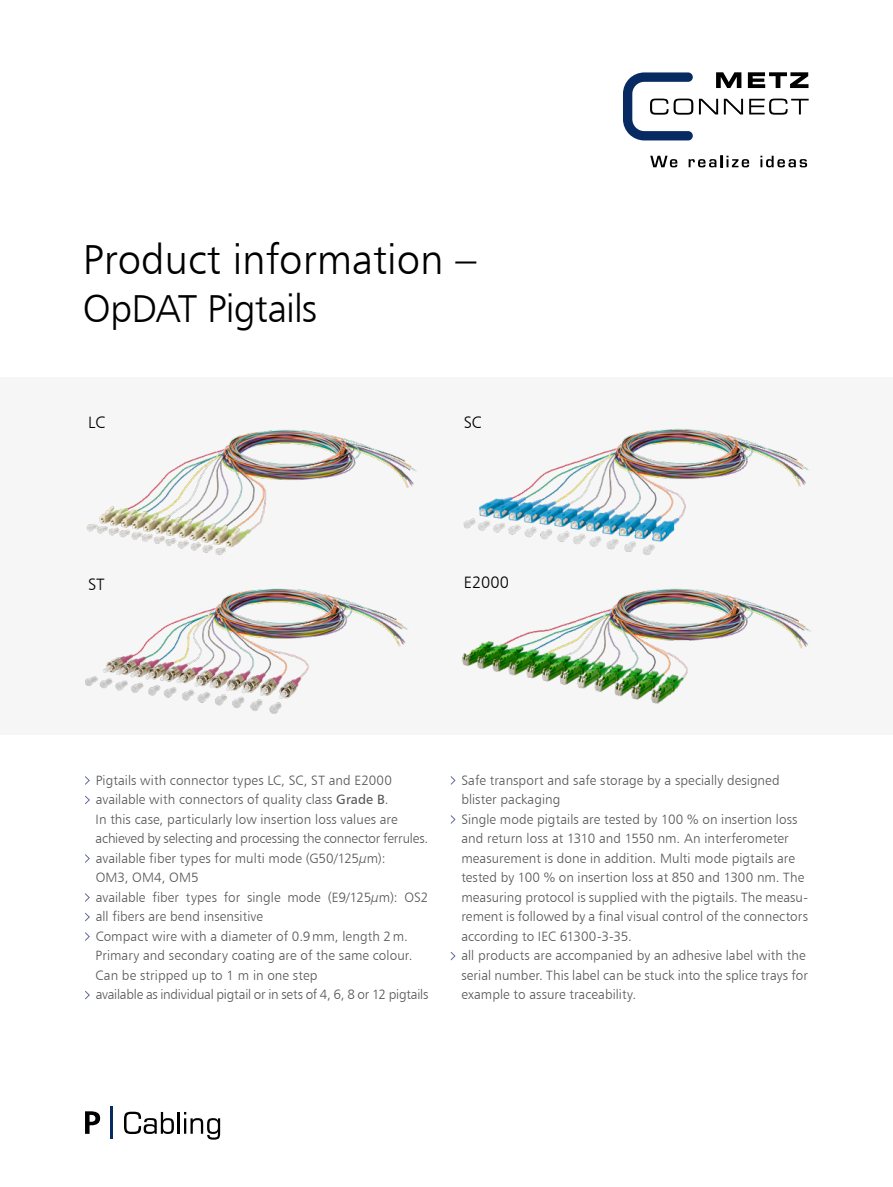
<style>
.page{position:relative;width:893px;height:1187px;background:#fff}
.page>*{position:absolute;margin:0;border:0;box-sizing:border-box;transform-origin:0 0}
.t1{font:42px "Humanist 777 BT Light B";color:#000}
.t2{font:39px "Humanist 777 BT Light B";letter-spacing:-.025em;color:#000}
.t3{font:16.5px "Humanist 777 BT Light B";color:#000}
.t4{font:13.5px/19.5px "Humanist 777 BT Light B";letter-spacing:.005em;color:#565656}
.s1{font-family:"Humanist 777 BT Roman B"}
</style>
<div class="page">
<div style="left:0;top:377px;width:893px;height:358px;background:#f6f6f6"></div>
<svg style="left:85px;top:776px;width:5px;height:9px"></svg>
<svg style="left:85px;top:795px;width:5px;height:9px"></svg>
<svg style="left:85px;top:854px;width:5px;height:9px"></svg>
<svg style="left:85px;top:893px;width:5px;height:9px"></svg>
<svg style="left:85px;top:912px;width:5px;height:9px"></svg>
<svg style="left:85px;top:932px;width:5px;height:9px"></svg>
<svg style="left:85px;top:991px;width:5px;height:8px"></svg>
<svg style="left:450px;top:776px;width:6px;height:9px"></svg>
<svg style="left:450px;top:815px;width:6px;height:9px"></svg>
<svg style="left:450px;top:952px;width:6px;height:8px"></svg>
<svg style="left:650px;top:156px;width:27px;height:11px"></svg>
<svg style="left:760px;top:156px;width:47px;height:11px"></svg>
<svg style="left:699px;top:99px;width:19px;height:15px"></svg>
<svg style="left:724px;top:99px;width:19px;height:15px"></svg>
<svg style="left:749px;top:99px;width:60px;height:16px"></svg>
<svg style="left:623px;top:72px;width:70px;height:68px"></svg>
<svg style="left:716px;top:72px;width:25px;height:16px"></svg>
<svg style="left:748px;top:72px;width:60px;height:16px"></svg>
<svg style="left:689px;top:156px;width:60px;height:11px"></svg>
<svg style="left:85px;top:1111px;width:15px;height:22px"></svg>
<svg style="left:124px;top:1111px;width:50px;height:22px"></svg>
<hr style="left:178px;top:1111px;width:2px;height:22px;background:#000">
<svg style="left:184px;top:1112px;width:36px;height:27px"></svg>
<hr style="left:110px;top:1106px;width:3px;height:32px;background:#072a63">
<img style="left:86px;top:430px;width:331px;height:126px">
<img style="left:462px;top:429px;width:349px;height:275px">
<img style="left:85px;top:588px;width:323px;height:126px">
<h1 class="t1" style="left:83px;top:234px;width:395px">Product information –</h1>
<h2 class="t2" style="left:83px;top:285px;width:236px">OpDAT Pigtails</h2>
<p class="t3" style="left:88px;top:412px;width:18px">LC</p>
<p class="t3" style="left:88px;top:574px;width:18px">ST</p>
<p class="t3" style="left:464px;top:412px;width:19px">SC</p>
<p class="t3" style="left:464px;top:572px;width:47px">E2000</p>
<p class="t4" style="left:96px;top:769px;width:334px">Pigtails with connector types LC, SC, ST and E2000 available with connectors of quality class <span class="s1">Grade B</span>.<br>In this case, particularly low insertion loss values are achieved by selecting and processing the connector ferrules. available fiber types for multi mode (G50/125µm):<br>OM3, OM4, OM5<br>available fiber types for single mode (E9/125µm): OS2 all fibers are bend insensitive<br>Compact wire with a diameter of 0.9mm, length 2m.<br>Primary and secondary coating are of the same colour.<br>Can be stripped up to 1 m in one step<br>available as individual pigtail or in sets of 4, 6, 8 or 12 pigtails</p>
<p class="t4" style="left:461px;top:769px;width:348px">Safe transport and safe storage by a specially designed blister packaging<br>Single mode pigtails are tested by 100 % on insertion loss and return loss at 1310 and 1550 nm. An interferometer measurement is done in addition. Multi mode pigtails are tested by 100 % on insertion loss at 850 and 1300 nm. The measuring protocol is supplied with the pigtails. The measu&shy;rement is followed by a final visual control of the connectors according to IEC 61300-3-35.<br>all products are accompanied by an adhesive label with the serial number. This label can be stuck into the splice trays for example to assure traceability.</p>
</div>
